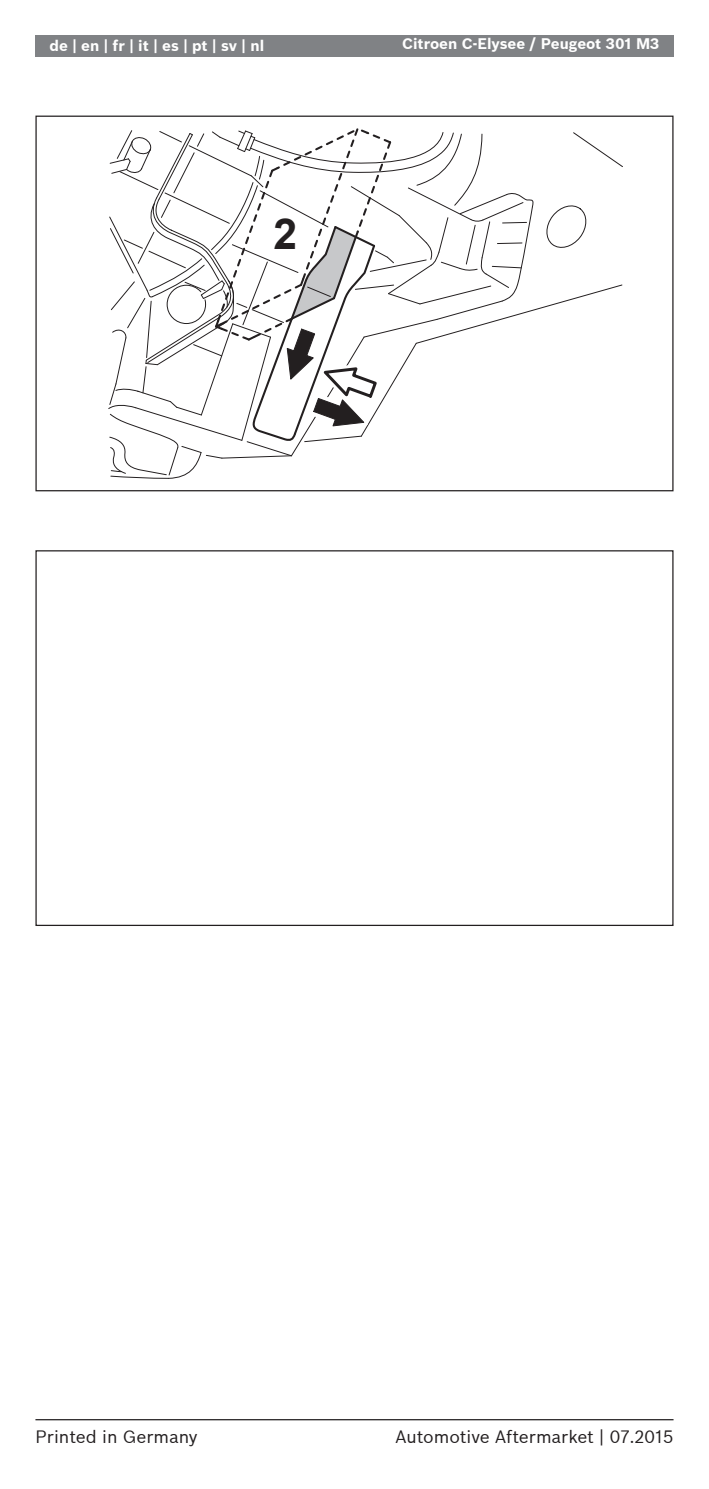
<style>
.page{position:relative;width:709px;height:1489px;background:#fff}
.page>*{position:absolute;margin:0;border:0;box-sizing:border-box;transform-origin:0 0}
.t1{font:700 42.5px "Arial";color:#231f20}
.t2{font:17.5px "Bosch Sans LF";color:#231f20}
.t3{font:700 15px "Bosch Sans LF";color:#fff}
</style>
<div class="page">
<div style="left:35px;top:35px;width:638px;height:22px;background:#808285"></div>
<hr style="left:35px;top:1418px;width:638px;height:2px;background:#231f20">
<svg style="left:108px;top:128px;width:515px;height:351px"></svg>
<div style="left:261px;top:211px;width:48px;height:49px;background:#fff;border-radius:50%"></div>
<p class="t3" style="left:50px;top:36px;width:216px">de | en | fr | it | es | pt | sv | nl</p>
<p class="t3" style="left:402px;top:34px;width:259px">Citroen C-Elysee / Peugeot 301 M3</p>
<h1 class="t1" style="left:273px;top:206px;width:25px">2</h1>
<p class="t2" style="left:35px;top:1425px;width:164px">Printed in Germany</p>
<p class="t2" style="left:395px;top:1425px;width:280px">Automotive Aftermarket | 07.2015</p>
</div>
